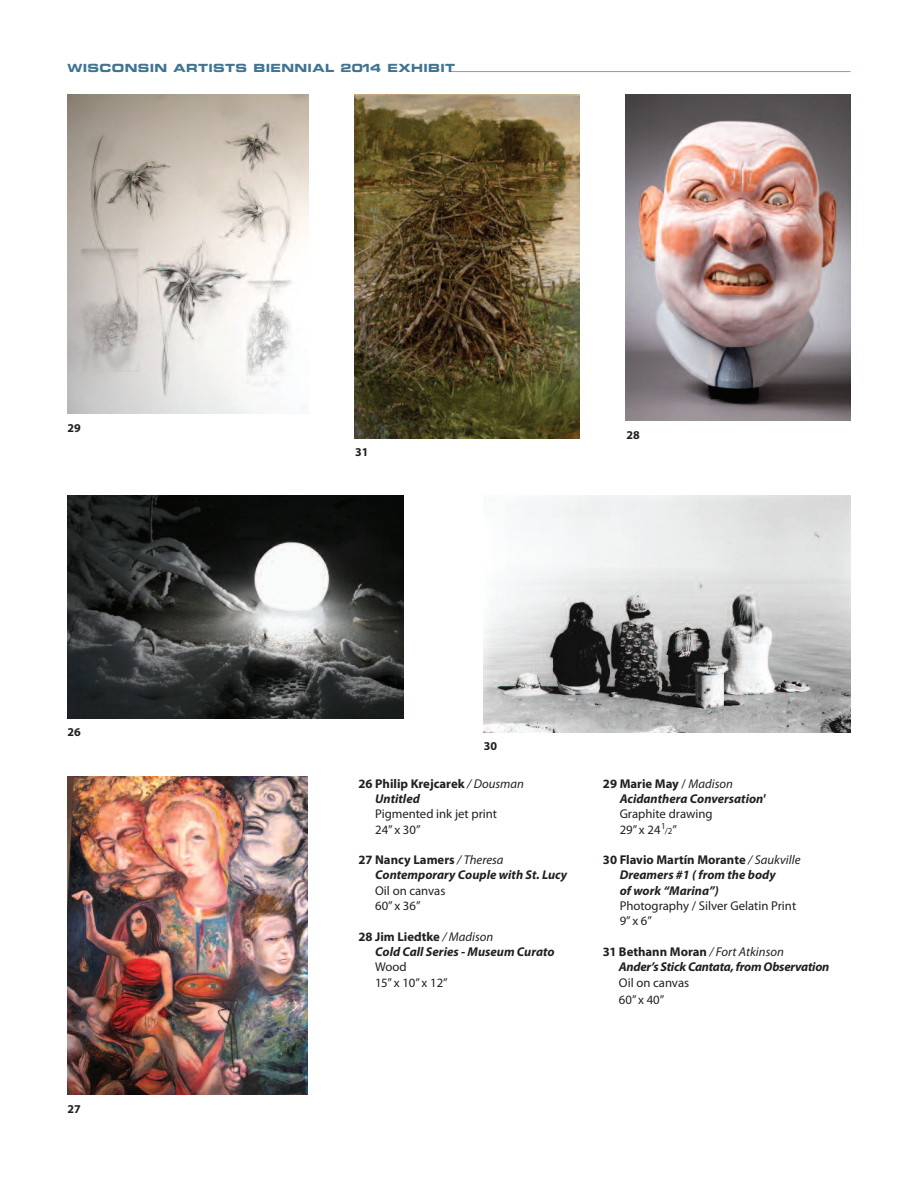
<style>
.page{position:relative;width:918px;height:1188px;background:#fff}
.page>*{position:absolute;margin:0;border:0;box-sizing:border-box;transform-origin:0 0}
.t1{font:italic 700 12.75px/15.3px "Myriad Pro";color:#231f20}
.t2{font:12.75px/15.3px "Myriad Pro";color:#231f20}
.t3{font:italic 700 12.75px/15.3px "Myriad Pro";letter-spacing:-.02em;color:#231f20}
.t4{font:700 12.75px/15.3px "Myriad Pro";color:#231f20}
.t5{font:700 12px "Myriad Pro";color:#231f20}
.t6{font:11.25px "Eurostile Bold Extended Two";letter-spacing:.03em;color:#407491}
.t7{font:9px "Myriad Pro";color:#231f20}
.s1{font-weight:400;font-style:italic}
.s2{font-style:italic}
.s3{font-style:normal}
.s4{font-weight:400}
.s5{font-weight:400;font-style:normal}
.s6{font-size:12.75px}
</style>
<div class="page">
<img style="left:68px;top:776px;width:239px;height:318px">
<img style="left:355px;top:94px;width:225px;height:345px">
<img style="left:484px;top:495px;width:366px;height:238px">
<img style="left:68px;top:94px;width:241px;height:320px">
<img style="left:626px;top:94px;width:224px;height:327px">
<img style="left:68px;top:495px;width:336px;height:223px">
<hr style="left:449px;top:71px;width:401px;height:1px;background:#a8977e">
<p class="t6" style="left:68px;top:64px;width:389px">WISCONSIN ARTISTS BIENNIAL 2014 EXHIBIT</p>
<p class="t5" style="left:68px;top:423px;width:15px">29</p>
<p class="t5" style="left:68px;top:727px;width:15px">26</p>
<p class="t5" style="left:68px;top:1104px;width:15px">27</p>
<p class="t5" style="left:355px;top:447px;width:15px">31</p>
<p class="t5" style="left:626px;top:430px;width:15px">28</p>
<p class="t5" style="left:484px;top:741px;width:15px">30</p>
<p class="t4" style="left:375px;top:777px;width:150px;text-indent:-17px">26 Philip Krejcarek <span class="s1">/ Dousman<br></span><span class="s2">Untitled</span></p>
<p class="t2" style="left:375px;top:807px;width:123px">Pigmented ink jet print<br>24” x 30”</p>
<p class="t1" style="left:375px;top:853px;width:194px;text-indent:-17px"><span class="s3">27 nancy Lamers</span> <span class="s4">/ Theresa<br></span>Contemporary Couple with St. Lucy</p>
<p class="t2" style="left:375px;top:884px;width:72px">Oil on canvas<br>60” x 36”</p>
<p class="t1" style="left:375px;top:930px;width:181px;text-indent:-17px"><span class="s3">28 Jim Liedtke</span> <span class="s4">/ Madison<br></span>Cold Call Series - Museum Curato</p>
<p class="t2" style="left:375px;top:960px;width:74px">Wood<br>15” x 10” x 12”</p>
<p class="t1" style="left:620px;top:777px;width:147px;text-indent:-17px"><span class="s3">29 Marie May</span> <span class="s5">/</span> <span class="s4">Madison<br></span>Acidanthera Conversation'</p>
<p class="t2" style="left:620px;top:807px;width:94px">Graphite drawing<br>29”x 24<sup>1</sup></p>
<p class="t7" style="left:665px;top:827px;width:14px">/2<span class="s6">”</span></p>
<p class="t1" style="left:620px;top:853px;width:182px;text-indent:-17px"><span class="s3">30 Flavio Martín Morante</span> <span class="s4">/ Saukville<br></span>Dreamers #1 ( from the body<br>of work “Marina”)</p>
<p class="t2" style="left:620px;top:899px;width:178px">Photography / Silver Gelatin Print<br>9”x 6”</p>
<p class="t3" style="left:619px;top:945px;width:212px;text-indent:-16px"><span class="s3">31 Bethann Moran</span> <span class="s4">/ Fort Atkinson<br></span>Ander’s Stick Cantata, from Observation</p>
<p class="t2" style="left:619px;top:975px;width:72px;line-height:17px">Oil on canvas<br>60” x 40”</p>
</div>
